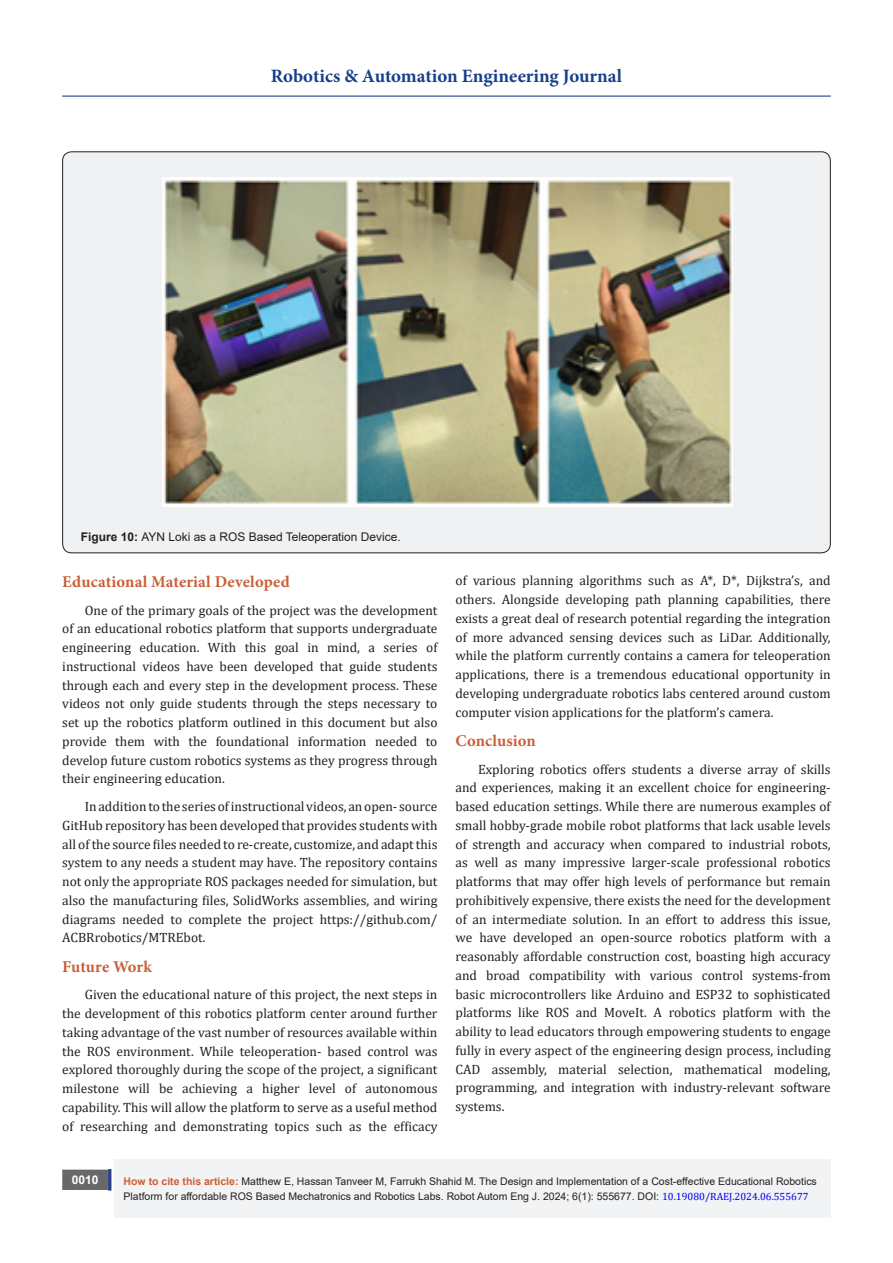
<style>
.page{position:relative;width:893px;height:1263px;background:#fff}
.page>*{position:absolute;margin:0;border:0;box-sizing:border-box;transform-origin:0 0}
.t1{font:700 18.9px "Minion Pro";color:#183f89}
.t2{font:700 16.5px "Minion Pro";letter-spacing:.01em;color:#ca5f37}
.t3{font:13.5px/18.8px "Cambria";color:#231f20;text-align:justify}
.t4{font:12px "Arial";color:#231f20}
.t5{font:700 12px "Arial";color:#fff}
.t6{font:10.5px/15px "Arial";color:#231f20}
.s1{font-weight:700}
.s2{font-weight:700;color:#ca5f37}
.s3{font-family:"Cambria";color:#00f}
</style>
<div class="page">
<div style="left:115px;top:1160px;width:716px;height:58px;background:#f2f3f4"></div>
<div style="left:63px;top:1170px;width:44px;height:19px;background:#68676a"></div>
<div style="left:62px;top:1169px;width:46px;height:21px;border:2px solid #68676a"></div>
<div style="left:108px;top:1169px;width:3px;height:21px;background:#253f8e;border:2px solid #253f8e"></div>
<hr style="left:62px;top:96px;width:769px;height:1px;background:#253f8e">
<div style="left:63px;top:152px;width:767px;height:401px;background:#f0f1f2;border-radius:9px"></div>
<img style="left:162px;top:177px;width:570px;height:330px">
<h1 class="t1" style="left:271px;top:63px;width:353px">Robotics &amp; Automation Engineering Journal</h1>
<p class="t4" style="left:81px;top:528px;width:321px"><span class="s1">Figure 10:</span> AYN Loki as a ROS Based Teleoperation Device.</p>
<p class="t2" style="left:62px;top:570px;width:229px">Educational Material Developed</p>
<p class="t3" style="left:62px;top:600px;width:377px;text-indent:22px">One of the primary goals of the project was the development of an educational robotics platform that supports undergraduate engineering education. With this goal in mind, a series of instructional videos have been developed that guide students through each and every step in the development process. These videos not only guide students through the steps necessary to set up the robotics platform outlined in this document but also provide them with the foundational information needed to develop future custom robotics systems as they progress through their engineering education.</p>
<p class="t3" style="left:62px;top:797px;width:377px;text-indent:22px">In addition to the series of instructional videos, an open- source GitHub repository has been developed that provides students with all of the source files needed to re-create, customize, and adapt this system to any needs a student may have. The repository contains not only the appropriate ROS packages needed for simulation, but also the manufacturing files, SolidWorks assemblies, and wiring diagrams needed to complete the project https://github.com/ ACBRrobotics/MTREbot.</p>
<p class="t2" style="left:62px;top:955px;width:91px">Future Work</p>
<p class="t3" style="left:62px;top:985px;width:377px;text-indent:22px">Given the educational nature of this project, the next steps in the development of this robotics platform center around further taking advantage of the vast number of resources available within the ROS environment. While teleoperation- based control was explored thoroughly during the scope of the project, a significant milestone will be achieving a higher level of autonomous capability. This will allow the platform to serve as a useful method of researching and demonstrating topics such as the efficacy</p>
<p class="t3" style="left:455px;top:571px;width:377px">of various planning algorithms such as A*, D*, Dijkstra’s, and others. Alongside developing path planning capabilities, there exists a great deal of research potential regarding the integration of more advanced sensing devices such as LiDar. Additionally, while the platform currently contains a camera for teleoperation applications, there is a tremendous educational opportunity in developing undergraduate robotics labs centered around custom computer vision applications for the platform’s camera.</p>
<p class="t2" style="left:455px;top:729px;width:82px">Conclusion</p>
<p class="t3" style="left:455px;top:759px;width:377px;text-indent:22px">Exploring robotics offers students a diverse array of skills and experiences, making it an excellent choice for engineering&shy;based education settings. While there are numerous examples of small hobby-grade mobile robot platforms that lack usable levels of strength and accuracy when compared to industrial robots, as well as many impressive larger-scale professional robotics platforms that may offer high levels of performance but remain prohibitively expensive, there exists the need for the development of an intermediate solution. In an effort to address this issue, we have developed an open-source robotics platform with a reasonably affordable construction cost, boasting high accuracy and broad compatibility with various control systems-from basic microcontrollers like Arduino and ESP32 to sophisticated platforms like ROS and MoveIt. A robotics platform with the ability to lead educators through empowering students to engage fully in every aspect of the engineering design process, including CAD assembly, material selection, mathematical modeling, programming, and integration with industry-relevant software systems.</p>
<p class="t5" style="left:72px;top:1171px;width:28px">0010</p>
<p class="t6" style="left:124px;top:1174px;width:695px"><span class="s2">How to cite this article:</span> Matthew E, Hassan Tanveer M, Farrukh Shahid M. The Design and Implementation of a Cost-effective Educational Robotics<br>Platform for affordable ROS Based Mechatronics and Robotics Labs. Robot Autom Eng J. 2024; 6(1): 555677. DOI: <span class="s3">10.19080/RAEJ.2024.06.555677</span></p>
</div>
